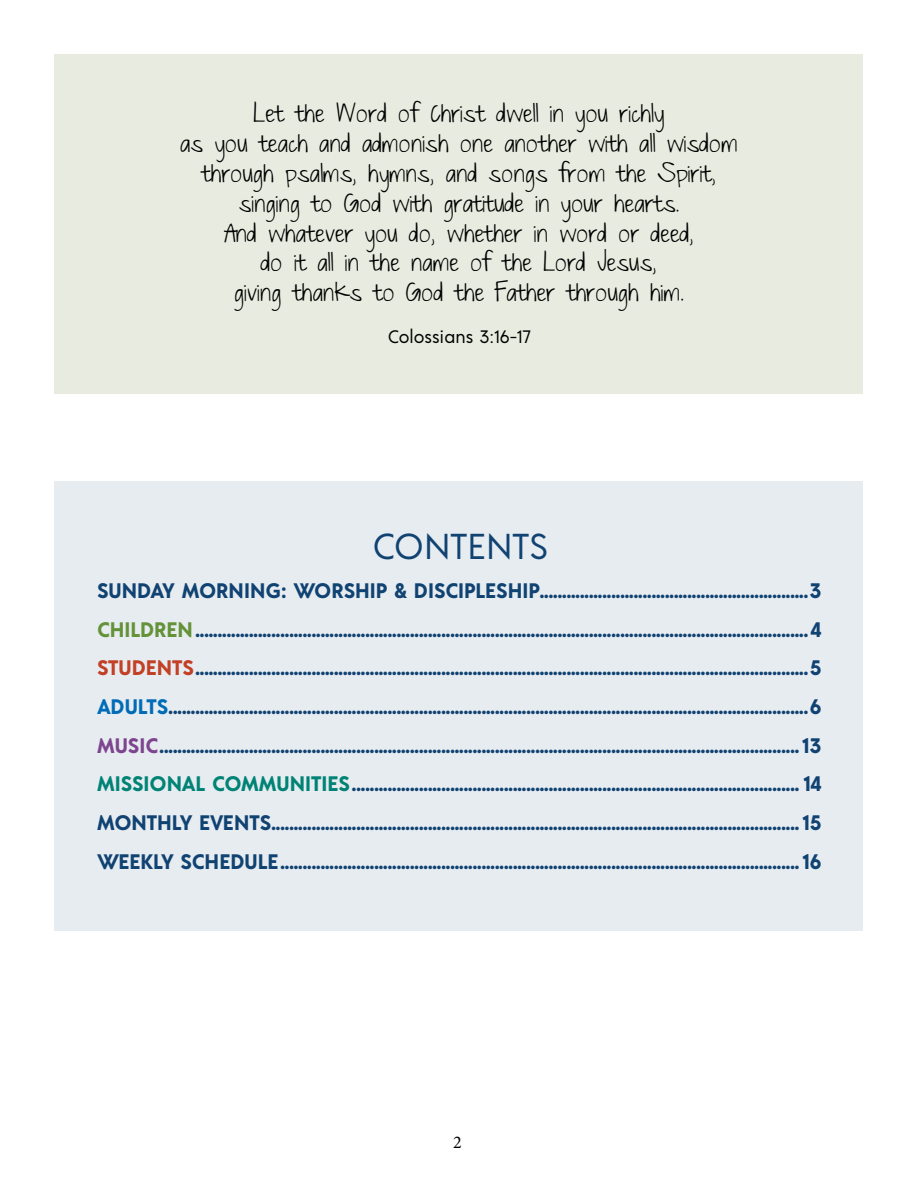
<style>
.page{position:relative;width:918px;height:1188px;background:#fff}
.page>*{position:absolute;margin:0;border:0;box-sizing:border-box;transform-origin:0 0}
.t1{font:36px "Acre";color:#104272}
.t2{font:22.5px/30px "Just The Way You Are";color:#000;text-align:center}
.t3{font:700 21px/38.7px "Acre";color:#104272;text-align:justify}
.t4{font:18px "Acre";color:#000}
.t5{font:18px "Minion Pro";color:#000}
.s1{color:#649238}
.s2{color:#c24025}
.s3{color:#006cb7}
.s4{color:#7e458f}
.s5{color:#008375}
</style>
<div class="page">
<div style="left:55px;top:55px;width:808px;height:339px;background:#e8ece0"></div>
<div style="left:55px;top:481px;width:808px;height:450px;background:#e7ecf1"></div>
<p class="t2" style="left:180px;top:99px;width:559px">Let the Word of Christ dwell in you richly<br>as you teach and admonish one another with all wisdom through psalms, hymns, and songs from the Spirit, singing to God with gratitude in your hearts.<br>And whatever you do, whether in word or deed,<br>do it all in the name of the Lord Jesus,<br>giving thanks to God the Father through him.</p>
<p class="t4" style="left:388px;top:325px;width:144px">Colossians 3:16-17</p>
<h1 class="t1" style="left:372px;top:522px;width:177px">CONTENTS</h1>
<p class="t3" style="left:97px;top:570px;width:726px">SUNDAY MORNING: WORSHIP &amp; DISCIPLESHIP............................................................3<br><span class="s1">CHILDREN</span>.........................................................................................................................................4<br><span class="s2">STUDENTS</span>.........................................................................................................................................5<br><span class="s3">ADULTS</span>...............................................................................................................................................6<br><span class="s4">MUSIC</span>...............................................................................................................................................13<br><span class="s5">MISSIONAL COMMUNITIES</span>.................................................................................................... 14<br>MONTHLY EVENTS......................................................................................................................15<br>WEEKLY SCHEDULE....................................................................................................................16</p>
<p class="t5" style="left:453px;top:1130px;width:10px">2</p>
</div>
